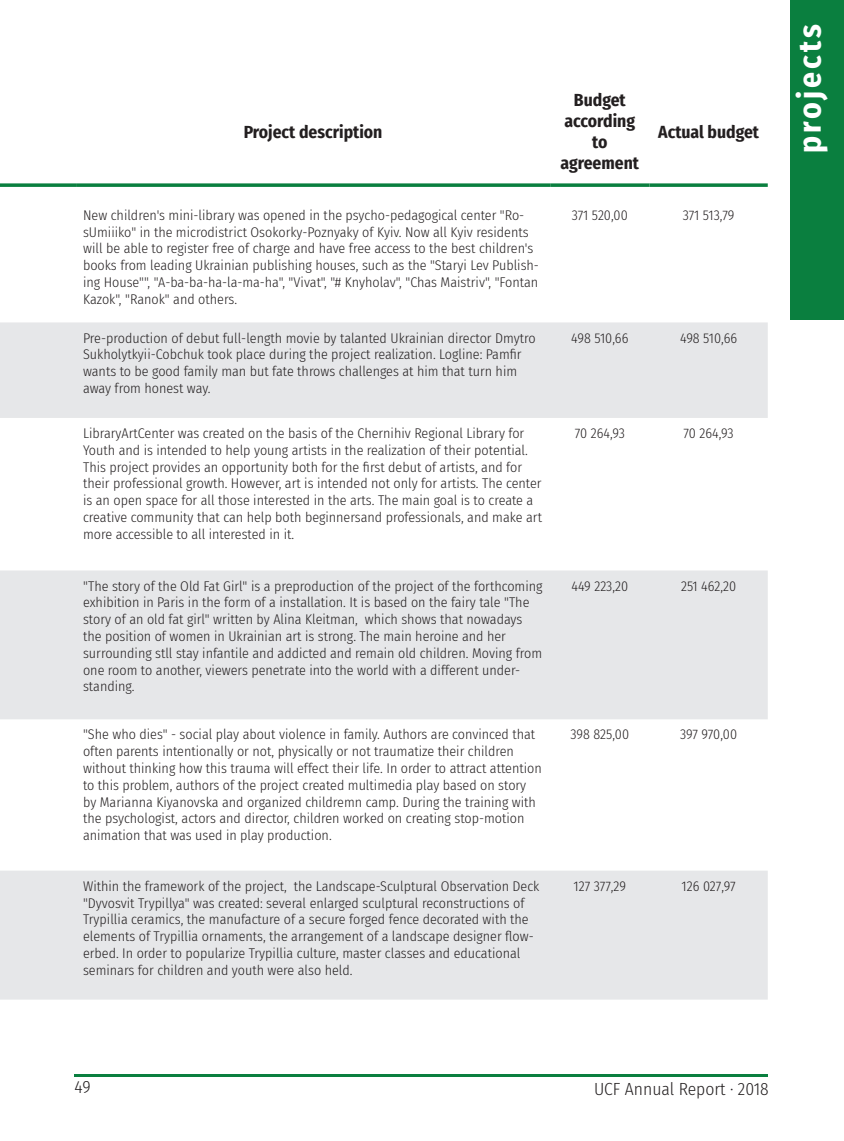
<style>
.page{position:relative;width:844px;height:1141px;background:#fff}
.page>*{position:absolute;margin:0;border:0;box-sizing:border-box;transform-origin:0 0}
.t1{font:700 31.5px "Fira Sans Condensed";letter-spacing:.1em;color:#fff}
.t2{font:700 17.5px/21px "Fira Sans Condensed";color:#231f20;text-align:center}
.t3{font:300 17.5px "Fira Sans Condensed";color:#231f20}
.t4{font:300 14px/16.8px "Fira Sans Condensed";color:#231f20}
</style>
<div class="page">
<hr style="left:74px;top:1074px;width:693px;height:2px;background:#0a7f3f">
<div style="left:790px;top:0;width:53px;height:319px;background:#0a7f3f"></div>
<div style="left:0;top:322px;width:767px;height:96px;background:#e6e7e9"></div>
<svg style="left:0;top:570px;width:767px;height:430px;fill:#e6e7e9"></svg>
<svg style="left:0;top:183px;width:76px;height:4px"></svg>
<svg style="left:76px;top:183px;width:474px;height:4px;background:#288e56"></svg>
<svg style="left:550px;top:183px;width:99px;height:4px"></svg>
<svg style="left:649px;top:183px;width:118px;height:4px"></svg>
<p class="t2" style="left:244px;top:120px;width:140px">Project description</p>
<p class="t2" style="left:560px;top:89px;width:80px">Budget according to agreement</p>
<p class="t2" style="left:658px;top:120px;width:102px">Actual budget</p>
<p class="t4" style="left:83px;top:207px;width:457px">New children's mini-library was opened in the psycho-pedagogical center "Ro&shy;sUmiiiko" in the microdistrict Osokorky-Poznyaky of Kyiv. Now all Kyiv residents will be able to register free of charge and have free access to the best children's books from leading Ukrainian publishing houses, such as the "Staryi Lev Publish&shy;ing House"", "A-ba-ba-ha-la-ma-ha", "Vivat", "# Knyholav", "Chas Maistriv", "Fontan Kazok", "Ranok" and others.</p>
<p class="t4" style="left:571px;top:207px;width:57px">371 520,00</p>
<p class="t4" style="left:682px;top:207px;width:53px">371 513,79</p>
<p class="t4" style="left:83px;top:329px;width:454px">Pre-production of debut full-length movie by talanted Ukrainian director Dmytro Sukholytkyii-Cobchuk took place during the project realization. Logline: Pamfir wants to be good family man but fate throws challenges at him that turn him away from honest way.</p>
<p class="t4" style="left:571px;top:329px;width:59px">498 510,66</p>
<p class="t4" style="left:680px;top:329px;width:59px">498 510,66</p>
<p class="t4" style="left:83px;top:425px;width:460px">LibraryArtCenter was created on the basis of the Chernihiv Regional Library for Youth and is intended to help young artists in the realization of their potential.<br>This project provides an opportunity both for the first debut of artists, and for their professional growth. However, art is intended not only for artists. The center is an open space for all those interested in the arts. The main goal is to create a creative community that can help both beginnersand professionals, and make art more accessible to all interested in it.</p>
<p class="t4" style="left:574px;top:425px;width:51px">70 264,93</p>
<p class="t4" style="left:683px;top:425px;width:51px">70 264,93</p>
<p class="t4" style="left:83px;top:577px;width:461px">"The story of the Old Fat Girl" is a preproduction of the project of the forthcoming exhibition in Paris in the form of a installation. It is based on the fairy tale "The story of an old fat girl" written by Alina Kleitman, which shows that nowadays the position of women in Ukrainian art is strong. The main heroine and her surrounding stll stay infantile and addicted and remain old children. Moving from one room to another, viewers penetrate into the world with a different under&shy;standing.</p>
<p class="t4" style="left:571px;top:577px;width:58px">449 223,20</p>
<p class="t4" style="left:681px;top:577px;width:57px">251 462,20</p>
<p class="t4" style="left:83px;top:726px;width:460px">"She who dies" - social play about violence in family. Authors are convinced that often parents intentionally or not, physically or not traumatize their children without thinking how this trauma will effect their life. In order to attract attention to this problem, authors of the project сreated multimedia play based on story by Marianna Kiyanovska and organized childremn camp. During the training with the psychologist, actors and director, children worked on creating stop-motion animation that was used in play production.</p>
<p class="t4" style="left:570px;top:726px;width:60px">398 825,00</p>
<p class="t4" style="left:680px;top:726px;width:58px">397 970,00</p>
<p class="t4" style="left:83px;top:877px;width:458px">Within the framework of the project, the Landscape-Sculptural Observation Deck "Dyvosvit Trypillya" was created: several enlarged sculptural reconstructions of Trypillia ceramics, the manufacture of a secure forged fence decorated with the elements of Trypillia ornaments, the arrangement of a landscape designer flow&shy;erbed. In order to popularize Trypillia culture, master classes and educational seminars for children and youth were also held.</p>
<p class="t4" style="left:573px;top:877px;width:54px">127 377,29</p>
<p class="t4" style="left:681px;top:877px;width:55px">126 027,97</p>
<h1 class="t1" style="left:783px;top:153px;width:131px;rotate:-90deg">projects</h1>
<p class="t3" style="left:74px;top:1074px;width:18px">49</p>
<p class="t3" style="left:594px;top:1077px;width:176px">UCF Annual Report · 2018</p>
</div>
